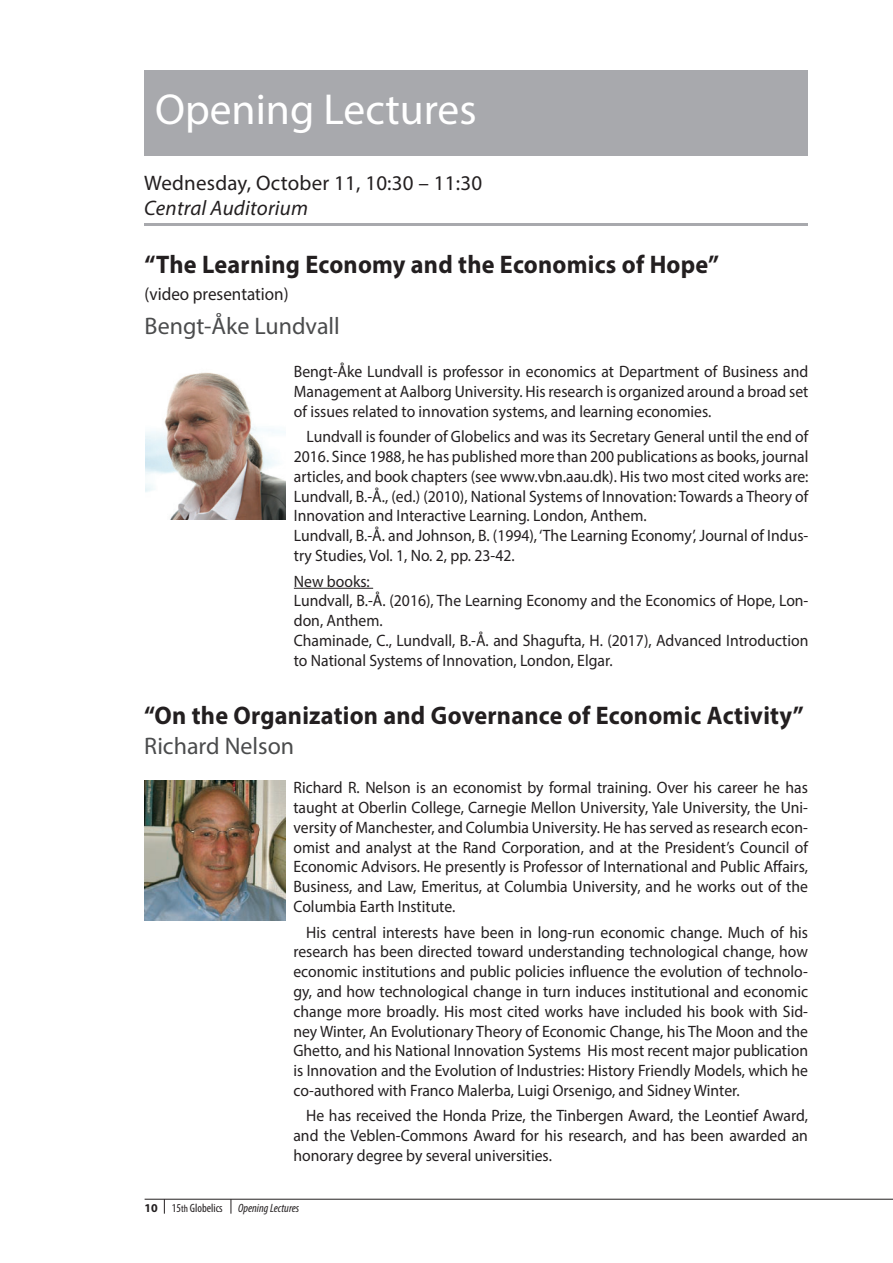
<style>
.page{position:relative;width:893px;height:1263px;background:#fff}
.page>*{position:absolute;margin:0;border:0;box-sizing:border-box;transform-origin:0 0}
.t1{font:43.5px "Myriad Pro";color:#fff}
.t2{font:700 25.5px "Myriad Pro";letter-spacing:.01em;color:#231f20;scale:.95 1}
.t3{font:24px "Myriad Pro";color:#4b4c4d}
.t4{font:21px "Myriad Pro";letter-spacing:.01em;color:#231f20}
.t5{font:italic 21px "Myriad Pro";letter-spacing:.01em;color:#231f20}
.t6{font:18px "Myriad Pro";color:#231f20;scale:.95 1}
.text{font:16.5px/19.8px "Myriad Pro";color:#231f20;text-align:justify;scale:.95 1}
.t7{font:condensed 12px "Myriad Pro";color:#231f20}
.t8{font:italic condensed 12px "Myriad Pro";color:#231f20}
.s1{font-weight:700;font-stretch:normal}
.s2{font-size:10.5px}
</style>
<div class="page">
<hr style="left:145px;top:1199px;width:748px;height:1px;background:#231f20">
<svg style="left:164px;top:1199px;width:1px;height:15px"></svg>
<svg style="left:231px;top:1199px;width:1px;height:15px"></svg>
<div style="left:145px;top:70px;width:663px;height:85px;background:#a8a9ad"></div>
<hr style="left:144px;top:223px;width:663px;height:3px;background:#a8a9ad">
<hr style="left:294px;top:588px;width:79px;height:1px;background:#231f20">
<img style="left:145px;top:781px;width:140px;height:140px">
<img style="left:145px;top:372px;width:141px;height:147px">
<p class="t1" style="left:155px;top:82px;width:323px">Opening Lectures</p>
<p class="t4" style="left:144px;top:170px;width:339px">Wednesday, October 11, 10:30 – 11:30</p>
<p class="t5" style="left:144px;top:195px;width:166px">Central Auditorium</p>
<p class="t2" style="left:145px;top:247px;width:606px">“The Learning Economy and the Economics of Hope”</p>
<p class="t6" style="left:145px;top:282px;width:153px">(video presentation)</p>
<p class="t3" style="left:145px;top:311px;width:197px">Bengt-Åke Lundvall</p>
<p class="text" style="left:294px;top:361px;width:543px">Bengt-Åke Lundvall is professor in economics at Department of Business and Management at Aalborg University. His research is organized around a broad set of issues related to innovation systems, and learning economies.</p>
<p class="text" style="left:294px;top:427px;width:543px;text-indent:13px">Lundvall is founder of Globelics and was its Secretary General until the end of 2016. Since 1988, he has published more than 200 publications as books, journal articles, and book chapters (see www.vbn.aau.dk). His two most cited works are:</p>
<p class="text" style="left:294px;top:486px;width:543px">Lundvall, B.-Å., (ed.) (2010), National Systems of Innovation: Towards a Theory of<br>Innovation and Interactive Learning. London, Anthem.</p>
<p class="text" style="left:294px;top:526px;width:543px">Lundvall, B.-Å. and Johnson, B. (1994), ‘The Learning Economy’, Journal of Indus&shy;try Studies, Vol. 1, No. 2, pp. 23-42.</p>
<p class="text" style="left:294px;top:571px;width:81px">New books:</p>
<p class="text" style="left:294px;top:591px;width:543px">Lundvall, B.-Å. (2016), The Learning Economy and the Economics of Hope, Lon&shy;don, Anthem.</p>
<p class="text" style="left:294px;top:630px;width:543px">Chaminade, C., Lundvall, B.-Å. and Shagufta, H. (2017), Advanced Introduction to National Systems of Innovation, London, Elgar.</p>
<p class="t2" style="left:144px;top:699px;width:696px">“On the Organization and Governance of Economic Activity”</p>
<p class="t3" style="left:144px;top:731px;width:152px">Richard Nelson</p>
<p class="text" style="left:293px;top:777px;width:543px">Richard R. Nelson is an economist by formal training. Over his career he has taught at Oberlin College, Carnegie Mellon University, Yale University, the Uni&shy;versity of Manchester, and Columbia University. He has served as research econ&shy;omist and analyst at the Rand Corporation, and at the President’s Council of Economic Advisors. He presently is Professor of International and Public Affairs, Business, and Law, Emeritus, at Columbia University, and he works out of the Columbia Earth Institute.</p>
<p class="text" style="left:293px;top:922px;width:543px;text-indent:13px">His central interests have been in long-run economic change. Much of his research has been directed toward understanding technological change, how economic institutions and public policies influence the evolution of technolo&shy;gy, and how technological change in turn induces institutional and economic change more broadly. His most cited works have included his book with Sid&shy;ney Winter, An Evolutionary Theory of Economic Change, his The Moon and the Ghetto, and his National Innovation Systems His most recent major publication is Innovation and the Evolution of Industries: History Friendly Models, which he co-authored with Franco Malerba, Luigi Orsenigo, and Sidney Winter.</p>
<p class="text" style="left:293px;top:1106px;width:543px;text-indent:13px">He has received the Honda Prize, the Tinbergen Award, the Leontief Award, and the Veblen-Commons Award for his research, and has been awarded an honorary degree by several universities.</p>
<p class="t7" style="left:145px;top:1200px;width:80px"><span class="s1">10</span> 15<span class="s2">th</span> Globelics</p>
<p class="t8" style="left:238px;top:1200px;width:62px">Opening Lectures</p>
</div>
